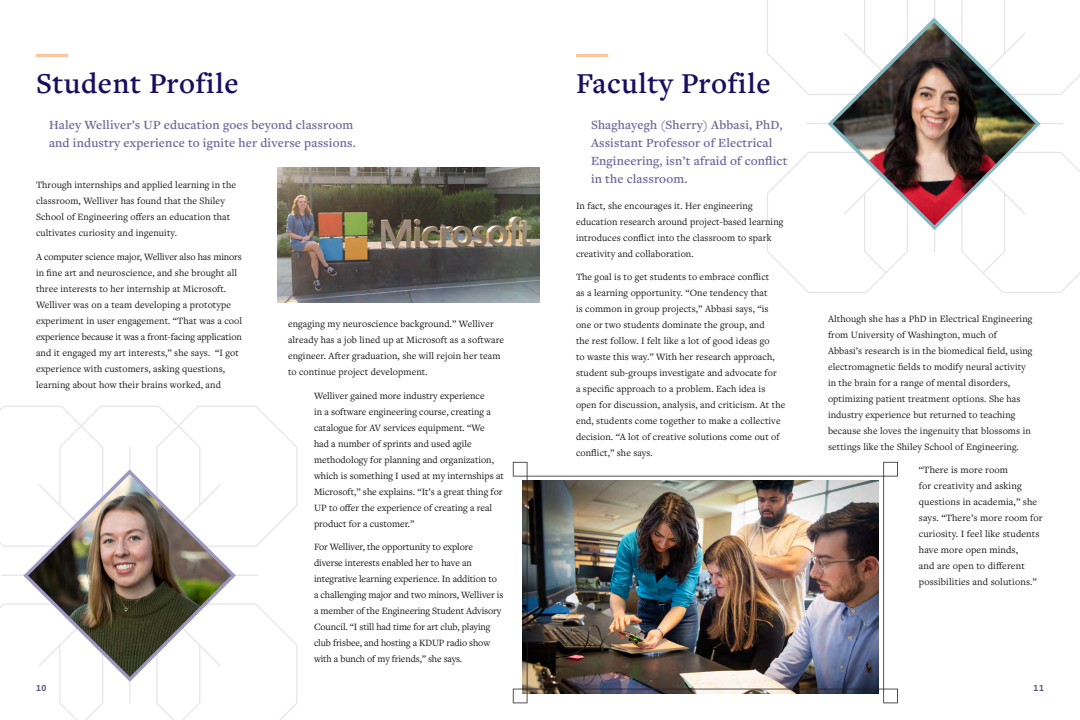
<style>
.page{position:relative;width:1080px;height:720px;background:#fff}
.page>*{position:absolute;margin:0;border:0;box-sizing:border-box;transform-origin:0 0}
.t1{font:600 30px "Freight Text Pro";letter-spacing:.02em;color:#1a0e60}
.t2{font:600 13px/18px "Freight Text Pro";letter-spacing:.01em;color:#716a9d}
.t3{font:10px/16px "Freight Text Pro";letter-spacing:.01em;color:#161516}
.t4{font:10px/16px "Freight Text Pro";letter-spacing:-.01em;color:#161516}
.t5{font:700 9px "The Sans B W7";color:#5d5582}
</style>
<div class="page">
<svg style="left:0;top:406px;width:298px;height:314px"></svg>
<img style="left:21px;top:467px;width:217px;height:217px">
<hr style="left:36px;top:54px;width:32px;height:3px;background:#fbc5a0">
<hr style="left:576px;top:54px;width:32px;height:3px;background:#fbc5a0">
<svg style="left:767px;top:0;width:313px;height:293px"></svg>
<img style="left:825px;top:15px;width:218px;height:218px">
<img style="left:277px;top:167px;width:263px;height:135px">
<img style="left:513px;top:462px;width:385px;height:241px">
<h1 class="t1" style="left:36px;top:63px;width:204px">Student Profile</h1>
<h2 class="t2" style="left:49px;top:115px;width:308px">Haley Welliver’s UP education goes beyond classroom and industry experience to ignite her diverse passions.</h2>
<p class="t3" style="left:36px;top:177px;width:202px">Through internships and applied learning in the classroom, Welliver has found that the Shiley School of Engineering offers an education that cultivates curiosity and ingenuity.</p>
<p class="t3" style="left:36px;top:248px;width:208px">A computer science major, Welliver also has minors in fine art and neuroscience, and she brought all three interests to her internship at Microsoft.<br>Welliver was on a team developing a prototype experiment in user engagement. “That was a cool experience because it was a front-facing application and it engaged my art interests,” she says. “I got experience with customers, asking questions, learning about how their brains worked, and</p>
<p class="t3" style="left:288px;top:316px;width:218px">engaging my neuroscience background.” Welliver already has a job lined up at Microsoft as a software engineer. After graduation, she will rejoin her team to continue project development.</p>
<p class="t3" style="left:314px;top:387px;width:191px">Welliver gained more industry experience<br>in a software engineering course, creating a catalogue for AV services equipment. “We<br>had a number of sprints and used agile methodology for planning and organization, which is something I used at my internships at Microsoft,” she explains. “It’s a great thing for UP to offer the experience of creating a real product for a customer.”</p>
<p class="t4" style="left:314px;top:538px;width:191px">For Welliver, the opportunity to explore diverse interests enabled her to have an integrative learning experience. In addition to a challenging major and two minors, Welliver is a member of the Engineering Student Advisory Council. “I still had time for art club, playing club frisbee, and hosting a KDUP radio show with a bunch of my friends,” she says.</p>
<h1 class="t1" style="left:576px;top:63px;width:196px">Faculty Profile</h1>
<h2 class="t2" style="left:591px;top:116px;width:198px">Shaghayegh (Sherry) Abbasi, PhD,<br>Assistant Professor of Electrical<br>Engineering, isn’t afraid of conflict in the classroom.</h2>
<p class="t3" style="left:576px;top:197px;width:209px">In fact, she encourages it. Her engineering education research around project-based learning introduces conflict into the classroom to spark creativity and collaboration.</p>
<p class="t3" style="left:576px;top:268px;width:211px">The goal is to get students to embrace conflict<br>as a learning opportunity. “One tendency that<br>is common in group projects,” Abbasi says, “is one or two students dominate the group, and<br>the rest follow. I felt like a lot of good ideas go<br>to waste this way.” With her research approach, student sub-groups investigate and advocate for<br>a specific approach to a problem. Each idea is open for discussion, analysis, and criticism. At the end, students come together to make a collective decision. “A lot of creative solutions come out of conflict,” she says.</p>
<p class="t3" style="left:828px;top:310px;width:206px">Although she has a PhD in Electrical Engineering from University of Washington, much of Abbasi’s research is in the biomedical field, using electromagnetic fields to modify neural activity in the brain for a range of mental disorders, optimizing patient treatment options. She has industry experience but returned to teaching because she loves the ingenuity that blossoms in settings like the Shiley School of Engineering.</p>
<p class="t3" style="left:919px;top:462px;width:125px">“There is more room<br>for creativity and asking questions in academia,” she says. “There’s more room for curiosity. I feel like students have more open minds,<br>and are open to different possibilities and solutions.”</p>
<p class="t5" style="left:36px;top:682px;width:12px">10</p>
<p class="t5" style="left:1033px;top:682px;width:12px">11</p>
</div>
